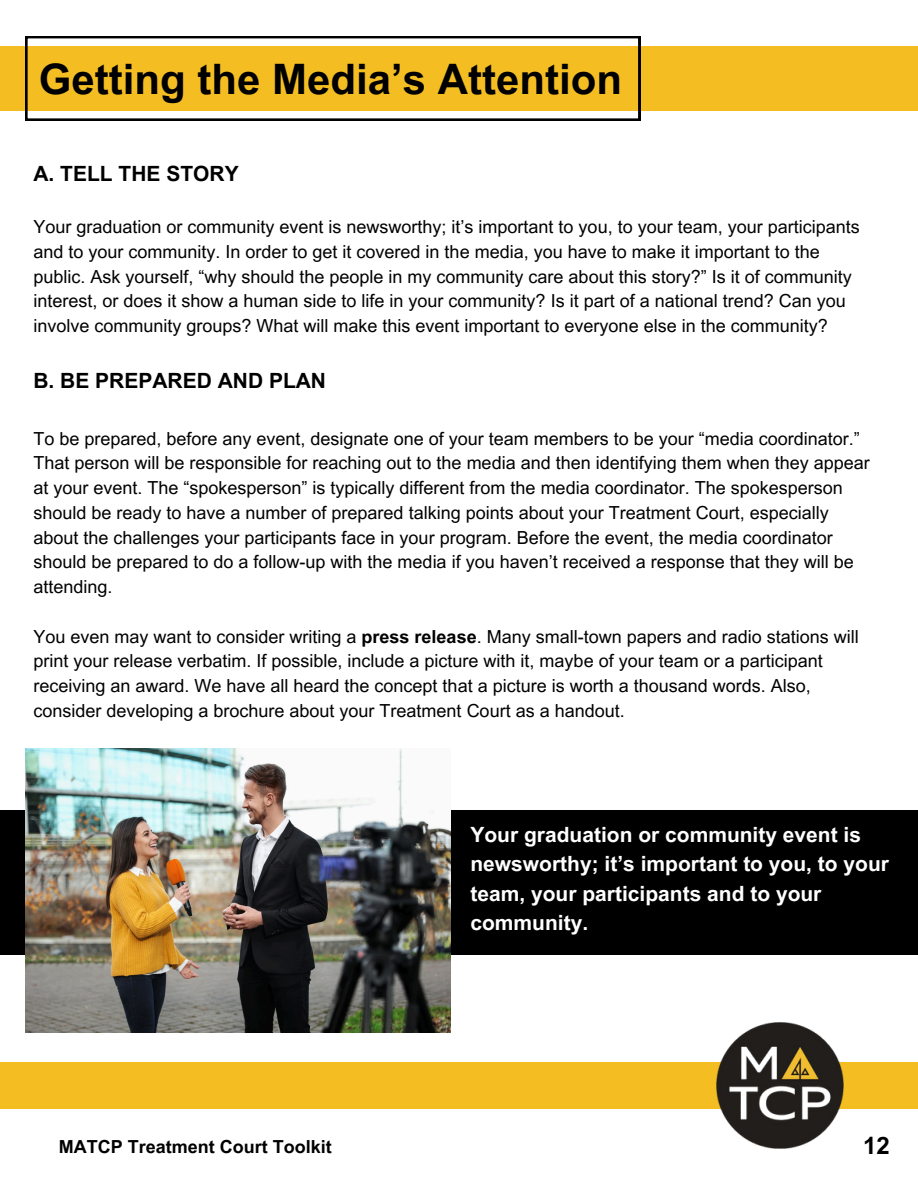
<style>
.page{position:relative;width:918px;height:1188px;background:#fff}
.page>*{position:absolute;margin:0;border:0;box-sizing:border-box;transform-origin:0 0}
.t1{font:700 42px "Arial MT Pro";color:#000}
.t2{font:700 24px "Arial MT Pro";color:#000}
.t3{font:700 21px/29.2px "Arial MT Pro";color:#fff}
.t4{font:700 21px "Arial MT Pro";color:#000}
.t5{font:18px/24.8px "Arial MT Pro";color:#000}
.t6{font:700 18px "Arial MT Pro";color:#000}
.s1{font-weight:700}
</style>
<div class="page">
<div style="left:0;top:47px;width:918px;height:64px;background:#f4be23"></div>
<div style="left:0;top:1062px;width:918px;height:47px;background:#f4be23"></div>
<img style="left:716px;top:1023px;width:127px;height:126px">
<div style="left:0;top:810px;width:918px;height:145px;background:#000"></div>
<svg style="left:25px;top:36px;width:615px;height:85px"></svg>
<img style="left:25px;top:749px;width:426px;height:283px">
<p class="t1" style="left:39px;top:64px;width:585px">Getting the Media’s Attention</p>
<h2 class="t4" style="left:33px;top:166px;width:207px">A. TELL THE STORY</h2>
<p class="t5" style="left:33px;top:217px;width:828px">Your graduation or community event is newsworthy; it’s important to you, to your team, your participants and to your community. In order to get it covered in the media, you have to make it important to the public. Ask yourself, “why should the people in my community care about this story?” Is it of community interest, or does it show a human side to life in your community? Is it part of a national trend? Can you involve community groups? What will make this event important to everyone else in the community?</p>
<h2 class="t4" style="left:33px;top:373px;width:294px">B. BE PREPARED AND PLAN</h2>
<p class="t5" style="left:33px;top:428px;width:838px">To be prepared, before any event, designate one of your team members to be your “media coordinator.” That person will be responsible for reaching out to the media and then identifying them when they appear at your event. The “spokesperson” is typically different from the media coordinator. The spokesperson should be ready to have a number of prepared talking points about your Treatment Court, especially about the challenges your participants face in your program. Before the event, the media coordinator should be prepared to do a follow-up with the media if you haven’t received a response that they will be attending.</p>
<p class="t5" style="left:33px;top:626px;width:827px">You even may want to consider writing a <span class="s1">press release</span>. Many small-town papers and radio stations will print your release verbatim. If possible, include a picture with it, maybe of your team or a participant receiving an award. We have all heard the concept that a picture is worth a thousand words. Also, consider developing a brochure about your Treatment Court as a handout.</p>
<h4 class="t3" style="left:470px;top:823px;width:420px">Your graduation or community event is newsworthy; it’s important to you, to your team, your participants and to your community.</h4>
<p class="t6" style="left:59px;top:1140px;width:275px">MATCP Treatment Court Toolkit</p>
<p class="t2" style="left:863px;top:1137px;width:28px">12</p>
</div>
